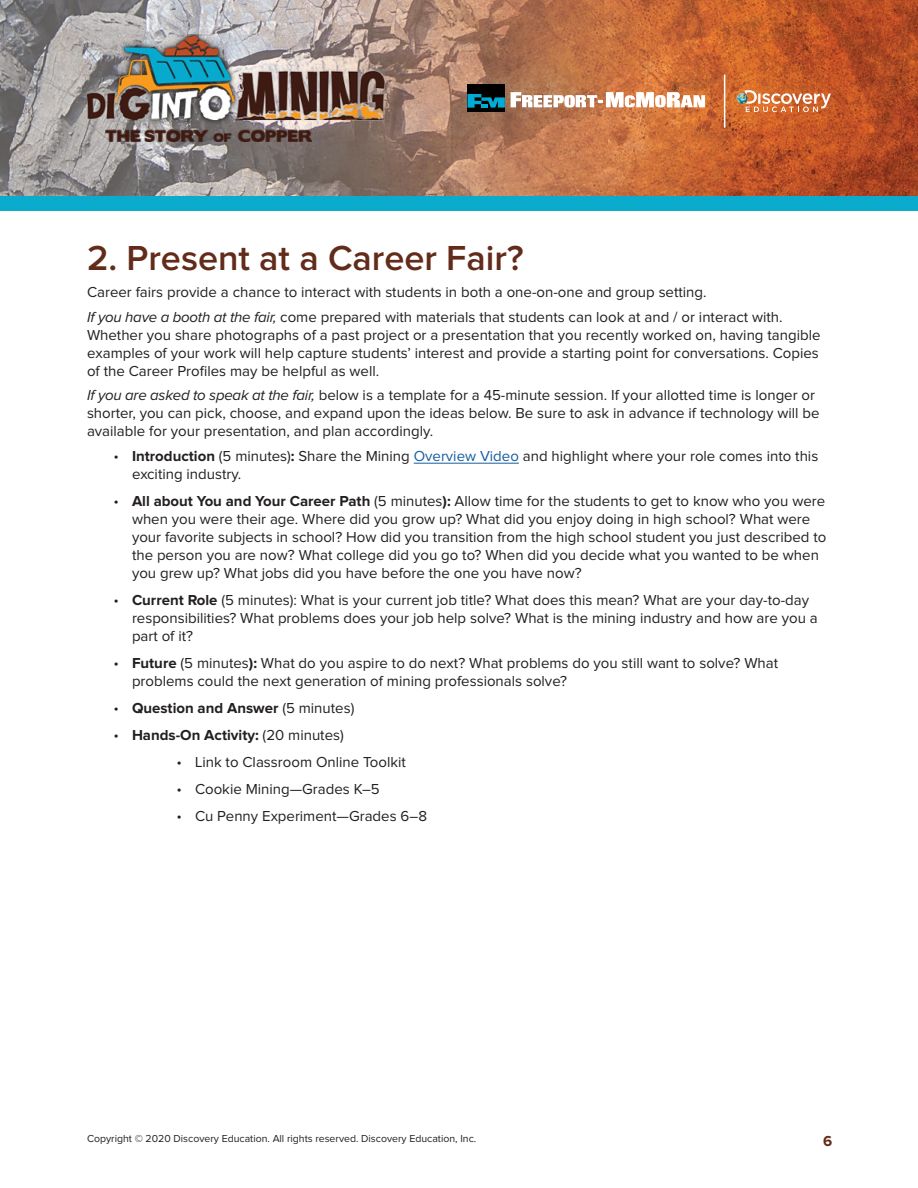
<style>
.page{position:relative;width:918px;height:1188px;background:#fff}
.page>*{position:absolute;margin:0;border:0;box-sizing:border-box;transform-origin:0 0}
.t1{font:600 36px "Proxima Nova";color:#622b1a}
.Body_Copy{font:15px/18px "Proxima Nova";color:#231f20}
.t2{font:700 15px "Proxima Nova";color:#231f20}
.t3{font:700 15px "Proxima Nova";color:#622b1a}
.t4{font:10.5px "Proxima Nova";color:#231f20}
.s1{font-style:italic}
.s2{font-family:"Myriad Pro"}
.s3{font-weight:700}
.s4{color:#175d9e}
.s5{font-family:"Myriad Pro";font-weight:400}
.s6{font-weight:400}
</style>
<div class="page">
<img style="left:0;top:0;width:918px;height:196px">
<div style="left:0;top:196px;width:918px;height:15px;background:#0aabcc"></div>
<img style="left:87px;top:35px;width:297px;height:107px">
<svg style="left:737px;top:90px;width:94px;height:22px;background:#d88f64"></svg>
<hr style="left:724px;top:75px;width:1px;height:53px;background:#fff">
<svg style="left:511px;top:92px;width:194px;height:15px"></svg>
<div style="left:468px;top:84px;width:37px;height:28px;background:#000001"></div>
<svg style="left:468px;top:94px;width:37px;height:14px"></svg>
<hr style="left:414px;top:463px;width:105px;height:1px;background:#175d9e">
<p class="t1" style="left:87px;top:241px;width:438px">2. Present at a Career Fair?</p>
<p class="Body_Copy" style="left:87px;top:284px;width:621px">Career fairs provide a chance to interact with students in both a one-on-one and group setting.</p>
<p class="Body_Copy" style="left:87px;top:308px;width:735px"><span class="s1">If you have a booth at the fair,</span> come prepared with materials that students can look at and / or interact with.<br>Whether you share photographs of a past project or a presentation that you recently worked on, having tangible examples of your work will help capture students’ interest and provide a starting point for conversations. Copies of the Career Profiles may be helpful as well.</p>
<p class="Body_Copy" style="left:87px;top:387px;width:734px"><span class="s1">If you are asked to speak at the fair,</span> below is a template for a 45-minute session. If your allotted time is longer or shorter, you can pick, choose, and expand upon the ideas below. Be sure to ask in advance if technology will be available for your presentation, and plan accordingly.</p>
<p class="Body_Copy" style="left:132px;top:448px;width:688px;text-indent:-18px"><span class="s2">•</span> <span class="s3">Introduction</span> (5 minutes)<span class="s3">:</span> Share the Mining <span class="s4">Overview Video</span> and highlight where your role comes into this exciting industry.</p>
<p class="Body_Copy" style="left:132px;top:493px;width:696px;text-indent:-18px"><span class="s2">•</span> <span class="s3">All about You and Your Career Path</span> (5 minutes<span class="s3">):</span> Allow time for the students to get to know who you were when you were their age. Where did you grow up? What did you enjoy doing in high school? What were your favorite subjects in school? How did you transition from the high school student you just described to the person you are now? What college did you go to? When did you decide what you wanted to be when you grew up? What jobs did you have before the one you have now?</p>
<p class="Body_Copy" style="left:132px;top:592px;width:687px;text-indent:-18px"><span class="s2">•</span> <span class="s3">Current Role</span> (5 minutes): What is your current job title? What does this mean? What are your day-to-day responsibilities? What problems does your job help solve? What is the mining industry and how are you a part of it?</p>
<p class="Body_Copy" style="left:132px;top:655px;width:648px;text-indent:-18px"><span class="s2">•</span> <span class="s3">Future</span> (5 minutes<span class="s3">):</span> What do you aspire to do next? What problems do you still want to solve? What problems could the next generation of mining professionals solve?</p>
<p class="t2" style="left:114px;top:701px;width:242px"><span class="s5">•</span> Question and Answer <span class="s6">(5 minutes)</span></p>
<p class="t2" style="left:114px;top:728px;width:231px"><span class="s5">•</span> Hands-On Activity: <span class="s6">(20 minutes)</span></p>
<p class="Body_Copy" style="left:177px;top:754px;width:230px"><span class="s2">•</span> Link to Classroom Online Toolkit</p>
<p class="Body_Copy" style="left:177px;top:781px;width:204px"><span class="s2">•</span> Cookie Mining—Grades K–5</p>
<p class="Body_Copy" style="left:177px;top:808px;width:252px"><span class="s2">•</span> Cu Penny Experiment—Grades 6–8</p>
<p class="t4" style="left:87px;top:1134px;width:391px">Copyright © 2020 Discovery Education. All rights reserved. Discovery Education, Inc.</p>
<p class="t3" style="left:823px;top:1134px;width:11px">6</p>
</div>
